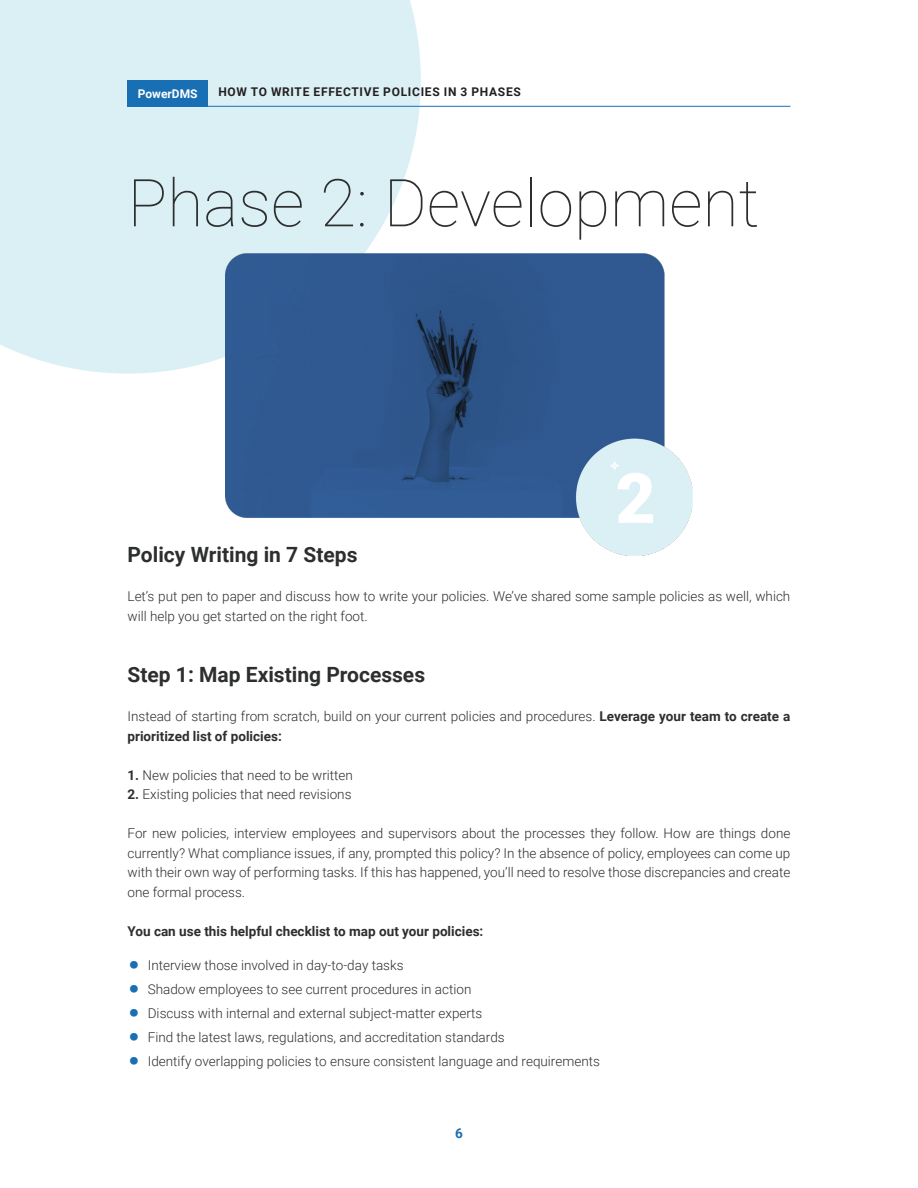
<style>
.page{position:relative;width:918px;height:1188px;background:#fff}
.page>*{position:absolute;margin:0;border:0;box-sizing:border-box;transform-origin:0 0}
.PowerDMS_-_Section_H{font:100 66px "Roboto";color:#2d2e2e}
.PowerDMS_-_Subheader{font:700 21px "Roboto";color:#2d2e2e}
.PowerDMS_-_Body_Text{font:300 13.5px/19.5px "Roboto";color:#2d2e2e}
.PowerDMS_-_Body_Text-2{font:700 13.5px "Roboto";color:#2d2e2e}
.t1{font:700 13.5px "Roboto";color:#196fb3}
.t2{font:700 12px "Roboto";letter-spacing:.06em;color:#231f20}
.t3{font:700 12px "Roboto";color:#fff}
.s1{font-weight:700}
</style>
<div class="page">
<div style="left:0;top:0;width:421px;height:374px;background:#dbf0f5"></div>
<div style="left:128px;top:80px;width:80px;height:26px;background:#196fb3"></div>
<hr style="left:128px;top:106px;width:662px;height:1px;background:#196fb3">
<img style="left:225px;top:254px;width:468px;height:301px">
<p class="t3" style="left:138px;top:85px;width:61px">PowerDMS</p>
<p class="t2" style="left:218px;top:84px;width:304px">HOW TO WRITE EFFECTIVE POLICIES IN 3 PHASES</p>
<p class="PowerDMS_-_Section_H" style="left:128px;top:157px;width:633px">Phase 2: Development</p>
<p class="PowerDMS_-_Subheader" style="left:128px;top:540px;width:231px">Policy Writing in 7 Steps</p>
<p class="PowerDMS_-_Body_Text" style="left:128px;top:586px;width:664px">Let’s put pen to paper and discuss how to write your policies. We’ve shared some sample policies as well, which will help you get started on the right foot.</p>
<p class="PowerDMS_-_Subheader" style="left:128px;top:660px;width:299px">Step 1: Map Existing Processes</p>
<p class="PowerDMS_-_Body_Text" style="left:128px;top:706px;width:664px">Instead of starting from scratch, build on your current policies and procedures. <span class="s1">Leverage your team to create a prioritized list of policies:</span></p>
<p class="PowerDMS_-_Body_Text" style="left:128px;top:765px;width:227px"><span class="s1">1.</span> New policies that need to be written</p>
<p class="PowerDMS_-_Body_Text" style="left:128px;top:784px;width:225px"><span class="s1">2.</span> Existing policies that need revisions</p>
<p class="PowerDMS_-_Body_Text" style="left:128px;top:823px;width:664px;text-align:justify">For new policies, interview employees and supervisors about the processes they follow. How are things done currently? What compliance issues, if any, prompted this policy? In the absence of policy, employees can come up with their own way of performing tasks. If this has happened, you’ll need to resolve those discrepancies and create one formal process.</p>
<p class="PowerDMS_-_Body_Text-2" style="left:128px;top:922px;width:357px">You can use this helpful checklist to map out your policies:</p>
<p class="PowerDMS_-_Body_Text" style="left:148px;top:955px;width:257px">Interview those involved in day-to-day tasks</p>
<p class="PowerDMS_-_Body_Text" style="left:148px;top:979px;width:325px">Shadow employees to see current procedures in action</p>
<p class="PowerDMS_-_Body_Text" style="left:148px;top:1003px;width:336px">Discuss with internal and external subject-matter experts</p>
<p class="PowerDMS_-_Body_Text" style="left:148px;top:1027px;width:358px">Find the latest laws, regulations, and accreditation standards</p>
<p class="PowerDMS_-_Body_Text" style="left:148px;top:1051px;width:454px">Identify overlapping policies to ensure consistent language and requirements</p>
<p class="t1" style="left:455px;top:1124px;width:9px">6</p>
</div>
